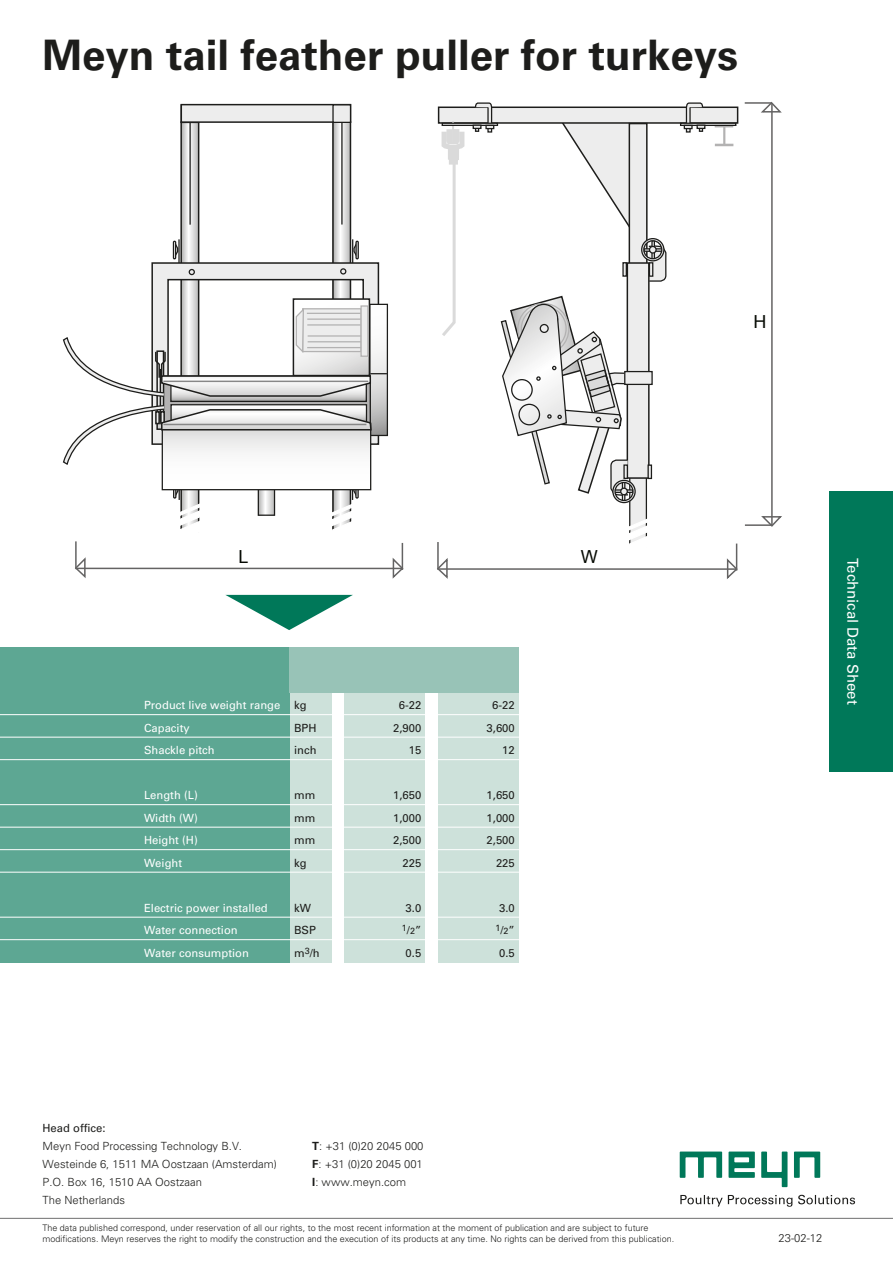
<style>
.page{position:relative;width:893px;height:1263px;background:#fff}
.page>*{position:absolute;margin:0;border:0;box-sizing:border-box;transform-origin:0 0}
.t1{font:700 42px "Univers";color:#1d1d1b}
.t2{font:18px "Arial";color:#060a03}
.t3{font:15px "Univers";color:#fff}
.t4{font:300 11.25px "Univers";color:#1d1d1b}
.t5{font:11.25px/22.5px "Univers";color:#fff}
.t6{font:11.25px/22.5px "Univers";color:#1d1d1b;text-align:right}
.t7{font:300 9px/10.5px "Univers";color:#1d1d1b}
.t8{font:9px "Univers";color:#1d1d1b}
.s1{font-size:11.25px}
.s2{font-weight:700}
</style>
<div class="page">
<svg style="left:183px;top:124px;width:13px;height:113px"></svg>
<div style="left:180px;top:121px;width:19px;height:412px;border:2px solid #1d1d1b"></div>
<hr style="left:189px;top:122px;width:2px;height:103px;background:#1d1d1b">
<svg style="left:335px;top:124px;width:13px;height:113px"></svg>
<div style="left:332px;top:121px;width:19px;height:411px;border:2px solid #1d1d1b"></div>
<div style="left:181px;top:104px;width:170px;height:19px;background:#ededed;border:2px solid #1d1d1b"></div>
<div style="left:332px;top:104px;width:19px;height:19px;background:#ededed;border:1px solid #1d1d1b"></div>
<hr style="left:341px;top:122px;width:2px;height:103px;background:#1d1d1b">
<div style="left:162px;top:423px;width:209px;height:67px;background:#fdfdfd"></div>
<svg style="left:62px;top:237px;width:326px;height:229px"></svg>
<hr style="left:163px;top:424px;width:203px;height:1px;background:#878787">
<svg style="left:75px;top:472px;width:329px;height:107px"></svg>
<svg style="left:437px;top:101px;width:345px;height:478px"></svg>
<div style="left:289px;top:690px;width:43px;height:272px;background:#cde1da"></div>
<div style="left:344px;top:690px;width:81px;height:272px;background:#cde1da"></div>
<div style="left:0;top:647px;width:289px;height:315px;background:#5da793"></div>
<div style="left:438px;top:690px;width:81px;height:272px;background:#cde1da"></div>
<hr style="left:0;top:714px;width:523px;height:1px;background:#fff">
<hr style="left:0;top:737px;width:523px;height:1px;background:#fff">
<hr style="left:0;top:759px;width:523px;height:1px;background:#fff">
<hr style="left:0;top:804px;width:523px;height:1px;background:#fff">
<hr style="left:0;top:827px;width:523px;height:1px;background:#fff">
<hr style="left:0;top:849px;width:523px;height:1px;background:#fff">
<hr style="left:0;top:872px;width:523px;height:1px;background:#fff">
<hr style="left:0;top:917px;width:523px;height:1px;background:#fff">
<hr style="left:0;top:939px;width:523px;height:1px;background:#fff">
<svg style="left:680px;top:1151px;width:42px;height:27px"></svg>
<svg style="left:728px;top:1151px;width:27px;height:27px"></svg>
<svg style="left:761px;top:1151px;width:26px;height:36px"></svg>
<svg style="left:794px;top:1151px;width:26px;height:27px"></svg>
<svg style="left:680px;top:1195px;width:112px;height:12px"></svg>
<svg style="left:798px;top:1195px;width:57px;height:9px"></svg>
<hr style="left:0;top:1218px;width:893px;height:1px;background:#706f6f">
<div style="left:829px;top:491px;width:64px;height:281px;background:#007859"></div>
<svg style="left:225px;top:595px;width:128px;height:35px"></svg>
<div style="left:289px;top:647px;width:230px;height:45px;background:#98c3b7"></div>
<h1 class="t1" style="left:43px;top:31px;width:697px">Meyn tail feather puller for turkeys</h1>
<h2 class="t2" style="left:753px;top:309px;width:14px">H</h2>
<h2 class="t2" style="left:238px;top:545px;width:12px">L</h2>
<h2 class="t2" style="left:581px;top:544px;width:18px">W</h2>
<p class="t5" style="left:144px;top:694px;width:138px">Product live weight range<br>Capacity<br>Shackle pitch</p>
<p class="t5" style="left:144px;top:784px;width:55px;text-align:justify">Length (L)<br>Width (W)<br>Height (H)<br>Weight</p>
<p class="t5" style="left:144px;top:896px;width:125px">Electric power installed<br>Water connection<br>Water consumption</p>
<p class="t6" style="left:294px;top:694px;width:24px;text-align:left">kg<br>BPH inch</p>
<p class="t6" style="left:294px;top:784px;width:23px;text-align:justify">mm mm mm kg</p>
<p class="t6" style="left:294px;top:896px;width:27px;text-align:left">kW<br>BSP m<sup>3</sup>/h</p>
<p class="t6" style="left:393px;top:694px;width:30px">6-22<br>2,900<br>15</p>
<p class="t6" style="left:393px;top:784px;width:30px">1,650<br>1,000<br>2,500<br>225</p>
<p class="t6" style="left:406px;top:896px;width:17px">3.0</p>
<p class="t8" style="left:402px;top:924px;width:21px">1<span class="s1">/</span>2<span class="s1">”</span></p>
<p class="t6" style="left:406px;top:941px;width:17px">0.5</p>
<p class="t6" style="left:487px;top:694px;width:30px">6-22<br>3,600<br>12</p>
<p class="t6" style="left:487px;top:784px;width:30px">1,650<br>1,000<br>2,500<br>225</p>
<p class="t6" style="left:499px;top:896px;width:17px">3.0</p>
<p class="t8" style="left:495px;top:924px;width:21px">1<span class="s1">/</span>2<span class="s1">”</span></p>
<p class="t6" style="left:499px;top:941px;width:17px">0.5</p>
<h3 class="t3" style="left:862px;top:558px;width:148px;rotate:90deg">T chn c la Da at Sheet</h3>
<h3 class="t3" style="left:862px;top:565px;width:10px;rotate:90deg">e</h3>
<h3 class="t3" style="left:862px;top:599px;width:6px;rotate:90deg">i</h3>
<p class="t6" style="left:43px;top:1117px;width:65px">Head office:</p>
<p class="t4" style="left:43px;top:1139px;width:201px">Meyn Food Processing Technology B.V.</p>
<p class="t4" style="left:312px;top:1139px;width:113px"><span class="s2">T</span>: +31 (0)20 2045 000</p>
<p class="t4" style="left:43px;top:1157px;width:236px">Westeinde 6, 1511 MA Oostzaan (Amsterdam)</p>
<p class="t4" style="left:312px;top:1157px;width:112px"><span class="s2">F</span>: +31 (0)20 2045 001</p>
<p class="t4" style="left:43px;top:1175px;width:161px">P.O. Box 16, 1510 AA Oostzaan</p>
<p class="t4" style="left:312px;top:1175px;width:95px"><span class="s2">I</span>: www.meyn.com</p>
<p class="t4" style="left:43px;top:1193px;width:84px">The Netherlands</p>
<p class="t7" style="left:43px;top:1223px;width:633px">T he dat a published cor respond, under reser v ation of all our rights, to the most recent inf ormation at the moment of publication and are subject to fut ure modifications. Me yn reser v es the right to modify the constr uction and the e x ecution of its products at an y time. No rights can be deriv ed from this publication.</p>
<p class="t4" style="left:778px;top:1231px;width:45px">23-02-12</p>
</div>
